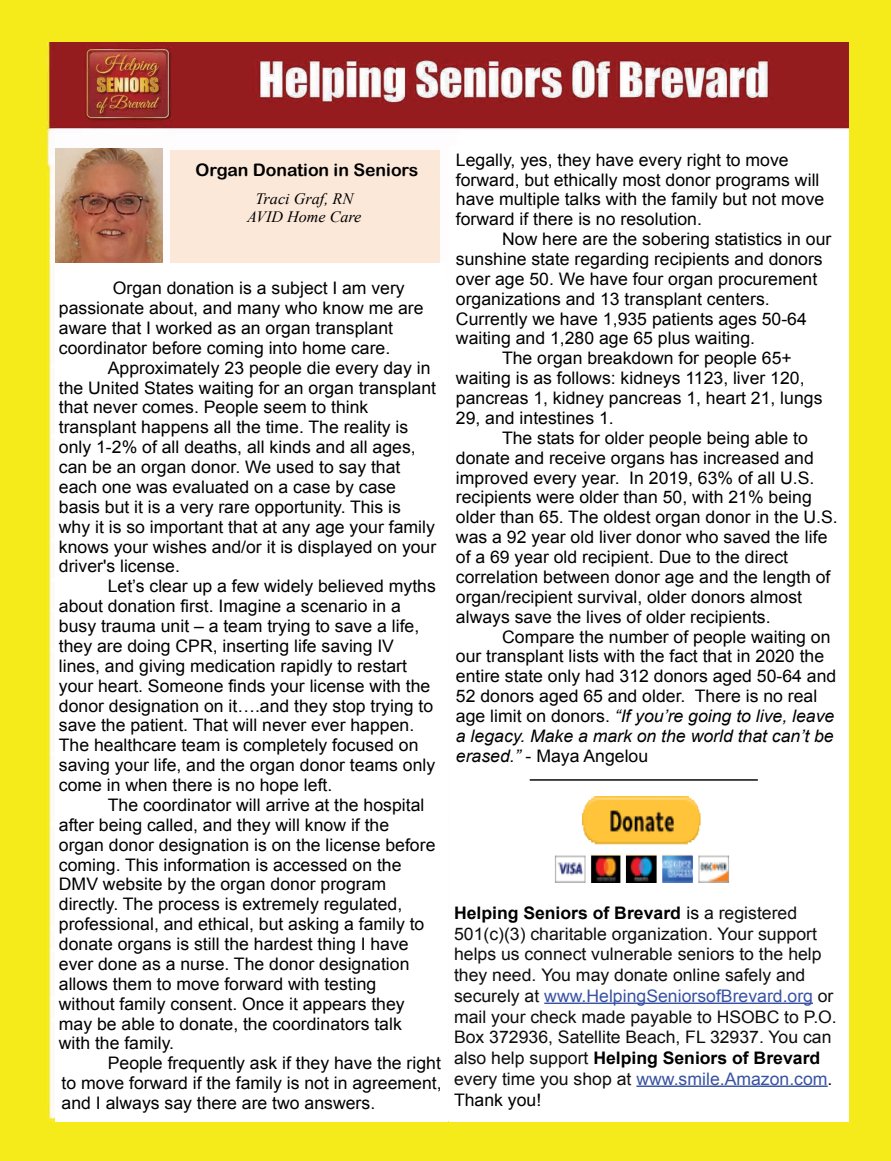
<style>
.page{position:relative;width:891px;height:1161px;background:#f6eb1a}
.page>*{position:absolute;margin:0;border:0;box-sizing:border-box;transform-origin:0 0}
.t1{font:17.25px/19.8px "Arial";color:#000}
.t2{font:17.25px/20.7px "Arial";color:#0d0d0d}
.t3{font:italic 17.25px "Arial";color:#000}
.t4{font:17.25px "Arial Rounded MT Bold";letter-spacing:-.005em;color:#000}
.t5{font:italic 15.9px/18.1px "Times New Roman";color:#000;text-align:center}
.s1{font-style:normal}
.s2{font-style:italic}
.s3{font-weight:700;color:#000}
.s4{color:#000}
.s5{color:#3953a4}
</style>
<div class="page">
<img style="left:47px;top:43px;width:802px;height:1079px">
<div style="left:461px;top:131px;width:388px;height:991px;background:#fff"></div>
<img style="left:56px;top:148px;width:107px;height:114px">
<div style="left:170px;top:150px;width:269px;height:112px;background:#fce8d9"></div>
<div style="left:55px;top:279px;width:393px;height:843px;background:#fff"></div>
<div style="left:449px;top:147px;width:392px;height:975px;background:#fff"></div>
<hr style="left:544px;top:1003px;width:269px;height:1px;background:#3953a4">
<hr style="left:636px;top:1086px;width:192px;height:1px;background:#3953a4">
<hr style="left:530px;top:779px;width:228px;height:2px;background:#000">
<img style="left:555px;top:797px;width:175px;height:85px">
<div style="left:416px;top:1107px;width:41px;height:13px;background:#fff"></div>
<p class="t4" style="left:195px;top:163px;width:225px">Organ Donation in Seniors</p>
<p class="t5" style="left:247px;top:191px;width:116px">Traci Graf, RN<br>AVID Home Care</p>
<p class="t1" style="left:59px;top:280px;width:366px;text-indent:54px">Organ donation is a subject I am very passionate about, and many who know me are aware that I worked as an organ transplant coordinator before coming into home care.</p>
<p class="t1" style="left:59px;top:359px;width:379px;text-indent:49px">Approximately 23 people die every day in the United States waiting for an organ transplant that never comes. People seem to think transplant happens all the time. The reality is only 1-2% of all deaths, all kinds and all ages, can be an organ donor. We used to say that each one was evaluated on a case by case basis but it is a very rare opportunity. This is why it is so important that at any age your family knows your wishes and/or it is displayed on your driver's license.</p>
<p class="t1" style="left:59px;top:578px;width:378px;text-indent:49px">Let’s clear up a few widely believed myths about donation first. Imagine a scenario in a busy trauma unit – a team trying to save a life, they are doing CPR, inserting life saving IV lines, and giving medication rapidly to restart your heart. Someone finds your license with the donor designation on it….and they stop trying to save the patient. That will never ever happen.<br>The healthcare team is completely focused on saving your life, and the organ donor teams only come in when there is no hope left.</p>
<p class="t1" style="left:59px;top:797px;width:378px;text-indent:49px">The coordinator will arrive at the hospital after being called, and they will know if the organ donor designation is on the license before coming. This information is accessed on the DMV website by the organ donor program directly. The process is extremely regulated, professional, and ethical, but asking a family to donate organs is still the hardest thing I have ever done as a nurse. The donor designation allows them to move forward with testing without family consent. Once it appears they may be able to donate, the coordinators talk with the family.</p>
<p class="t1" style="left:62px;top:1055px;width:382px;text-align:justify;text-indent:46px">People frequently ask if they have the right to move forward if the family is not in agreement, and I always say there are two answers.</p>
<p class="t1" style="left:456px;top:151px;width:370px">Legally, yes, they have every right to move forward, but ethically most donor programs will have multiple talks with the family but not move forward if there is no resolution.</p>
<p class="t1" style="left:502px;top:231px;width:331px">Now here are the sobering statistics in our</p>
<p class="t1" style="left:456px;top:251px;width:368px">sunshine state regarding recipients and donors</p>
<p class="t1" style="left:456px;top:271px;width:363px">over age 50. We have four organ procurement</p>
<p class="t1" style="left:456px;top:290px;width:315px">organizations and 13 transplant centers.</p>
<p class="t1" style="left:456px;top:310px;width:353px">Currently we have 1,935 patients ages 50-64</p>
<p class="t1" style="left:456px;top:330px;width:301px">waiting and 1,280 age 65 plus waiting.</p>
<p class="t1" style="left:502px;top:350px;width:291px">The organ breakdown for people 65+</p>
<p class="t1" style="left:456px;top:370px;width:350px">waiting is as follows: kidneys 1123, liver 120,</p>
<p class="t1" style="left:456px;top:390px;width:368px">pancreas 1, kidney pancreas 1, heart 21, lungs</p>
<p class="t1" style="left:456px;top:410px;width:159px">29, and intestines 1.</p>
<p class="t1" style="left:502px;top:429px;width:307px">The stats for older people being able to</p>
<p class="t1" style="left:456px;top:449px;width:360px">donate and receive organs has increased and</p>
<p class="t1" style="left:456px;top:469px;width:360px">improved every year. In 2019, 63% of all U.S.</p>
<p class="t1" style="left:456px;top:489px;width:357px">recipients were older than 50, with 21% being</p>
<p class="t1" style="left:456px;top:509px;width:383px">older than 65. The oldest organ donor in the U.S.</p>
<p class="t1" style="left:456px;top:529px;width:373px">was a 92 year old liver donor who saved the life</p>
<p class="t1" style="left:456px;top:549px;width:334px">of a 69 year old recipient. Due to the direct</p>
<p class="t1" style="left:456px;top:569px;width:376px">correlation between donor age and the length of</p>
<p class="t1" style="left:456px;top:588px;width:348px">organ/recipient survival, older donors almost</p>
<p class="t1" style="left:456px;top:608px;width:316px">always save the lives of older recipients.</p>
<p class="t1" style="left:502px;top:628px;width:330px">Compare the number of people waiting on</p>
<p class="t1" style="left:456px;top:648px;width:370px">our transplant lists with the fact that in 2020 the</p>
<p class="t1" style="left:456px;top:668px;width:382px">entire state only had 312 donors aged 50-64 and</p>
<p class="t1" style="left:456px;top:688px;width:363px">52 donors aged 65 and older. There is no real</p>
<p class="t3" style="left:456px;top:710px;width:380px"><span class="s1">age limit on donors.</span> “If you’re going to live, leave</p>
<p class="t3" style="left:456px;top:729px;width:379px">a legacy. Make a mark on the world that can’t be</p>
<p class="t1" style="left:456px;top:747px;width:194px"><span class="s2">erased.”</span> - Maya Angelou</p>
<p class="t2" style="left:454px;top:904px;width:384px"><span class="s3">Helping Seniors of Brevard</span> <span class="s4">is</span> a registered 501(c)(3) charitable organization. Your support helps us connect vulnerable seniors to the help they need. You may donate online safely and securely at <span class="s5">www.HelpingSeniorsofBrevard.org</span> or mail your check made payable to HSOBC to P.O.<br>Box 372936, Satellite Beach, FL 32937. You can also help support <span class="s3">Helping Seniors of Brevard </span>every time you shop at <span class="s5">www.smile.Amazon.com</span><span class="s4">.<br>Thank you!</span></p>
</div>
